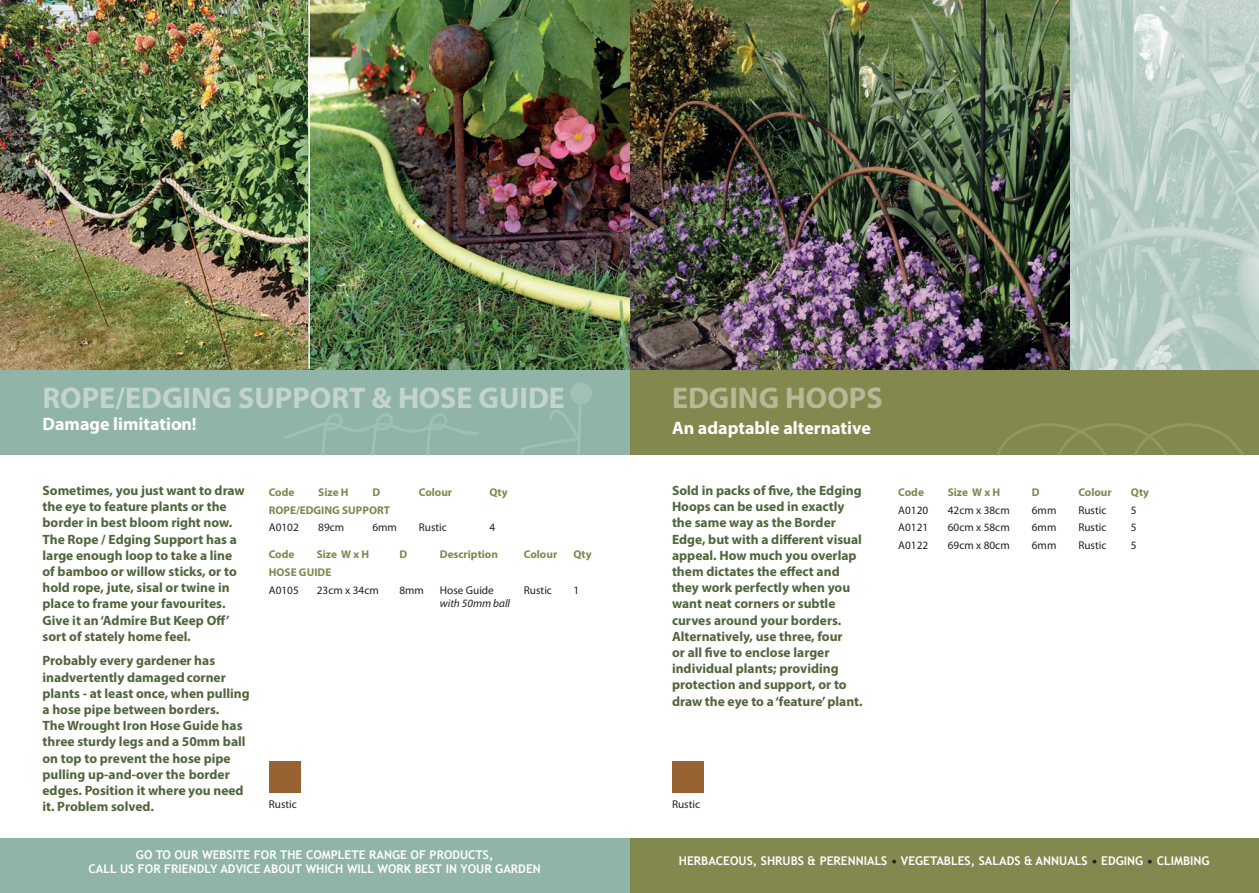
<style>
.page{position:relative;width:1259px;height:893px;background:#fff}
.page>*{position:absolute;margin:0;border:0;box-sizing:border-box;transform-origin:0 0}
.t1{font:700 30px "Myriad Pro";color:#c3d4cf}
.t2{font:700 30px "Myriad Pro";color:#b8b899}
.t3{font:700 18px "Myriad Pro";color:#fff}
.t4{font:700 13.5px/16.2px "Myriad Pro";color:#51653c}
.t5{font:700 12px/14.4px "Trebuchet MS";color:#fff;text-align:center}
.t6{font:11.25px "Myriad Pro";color:#231f20}
.t7{font:700 11.25px "Myriad Pro";color:#82884e}
.t8{font:italic 11.25px "Myriad Pro";color:#231f20}
.s1{color:#231f20}
</style>
<div class="page">
<div style="left:629px;top:839px;width:630px;height:54px;background:#82884e"></div>
<div style="left:629px;top:369px;width:630px;height:86px;background:#82884e"></div>
<div style="left:0;top:369px;width:629px;height:86px;background:#91b4a9"></div>
<img style="left:1069px;top:0;width:190px;height:369px">
<img style="left:629px;top:0;width:440px;height:369px">
<img style="left:0;top:0;width:308px;height:369px">
<div style="left:0;top:839px;width:629px;height:54px;background:#91b4a9"></div>
<svg style="left:996px;top:423px;width:249px;height:32px"></svg>
<svg style="left:284px;top:413px;width:195px;height:42px"></svg>
<div style="left:672px;top:761px;width:31px;height:32px;background:#986332"></div>
<div style="left:269px;top:761px;width:31px;height:32px;background:#986332"></div>
<img style="left:310px;top:0;width:319px;height:369px">
<svg style="left:521px;top:403px;width:61px;height:51px"></svg>
<div style="left:570px;top:382px;width:22px;height:22px;background:#a0bfb6;border-radius:50%"></div>
<h1 class="t1" style="left:43px;top:379px;width:524px">ROPE/EDGING SUPPORT &amp; HOSE GUIDE</h1>
<h2 class="t3" style="left:43px;top:412px;width:156px">Damage limitation!</h2>
<h1 class="t2" style="left:672px;top:379px;width:212px">EDGING HOOPS</h1>
<h2 class="t3" style="left:672px;top:416px;width:200px">An adaptable alternative</h2>
<p class="t4" style="left:43px;top:482px;width:204px">Sometimes, you just want to draw the eye to feature plants or the border in best bloom right now.<br>The Rope / Edging Support has a large enough loop to take a line of bamboo or willow sticks, or to hold rope, jute, sisal or twine in place to frame your favourites.<br>Give it an ‘Admire But Keep Off’ sort of stately home feel.</p>
<p class="t4" style="left:43px;top:652px;width:209px">Probably every gardener has inadvertently damaged corner plants - at least once, when pulling a hose pipe between borders.<br>The Wrought Iron Hose Guide has three sturdy legs and a 50mm ball on top to prevent the hose pipe pulling up-and-over the border edges. Position it where you need it. Problem solved.</p>
<p class="t7" style="left:269px;top:485px;width:27px">Code</p>
<p class="t7" style="left:318px;top:485px;width:32px">Size H</p>
<p class="t7" style="left:372px;top:485px;width:9px">D</p>
<p class="t7" style="left:419px;top:485px;width:35px">Colour</p>
<p class="t7" style="left:489px;top:485px;width:20px">Qty</p>
<p class="t7" style="left:269px;top:502px;width:123px">ROPE/EDGING SUPPORT</p>
<p class="t6" style="left:269px;top:521px;width:31px">A0102</p>
<p class="t6" style="left:318px;top:521px;width:27px">89cm</p>
<p class="t6" style="left:372px;top:521px;width:26px">6mm</p>
<p class="t6" style="left:419px;top:521px;width:30px">Rustic</p>
<p class="t6" style="left:489px;top:521px;width:7px">4</p>
<p class="t7" style="left:269px;top:547px;width:27px">Code</p>
<p class="t7" style="left:317px;top:547px;width:54px">Size W x H</p>
<p class="t7" style="left:399px;top:547px;width:9px">D</p>
<p class="t7" style="left:440px;top:547px;width:60px">Description</p>
<p class="t7" style="left:524px;top:547px;width:35px">Colour</p>
<p class="t7" style="left:573px;top:547px;width:20px">Qty</p>
<p class="t7" style="left:269px;top:565px;width:64px">HOSE GUIDE</p>
<p class="t6" style="left:269px;top:583px;width:31px">A0105</p>
<p class="t6" style="left:317px;top:583px;width:63px">23cm x 34cm</p>
<p class="t6" style="left:399px;top:583px;width:26px">8mm</p>
<p class="t6" style="left:440px;top:583px;width:56px">Hose Guide</p>
<p class="t6" style="left:524px;top:583px;width:30px">Rustic</p>
<p class="t6" style="left:573px;top:583px;width:7px">1</p>
<p class="t8" style="left:440px;top:596px;width:72px">with 50mm ball</p>
<p class="t4" style="left:672px;top:482px;width:192px">Sold in packs of five, the Edging<br>Hoops can be used in exactly the same way as the Border<br>Edge, but with a different visual appeal. How much you overlap them dictates the effect and they work perfectly when you want neat corners or subtle curves around your borders.<br>Alternatively, use three, four<br>or all five to enclose larger individual plants; providing protection and support, or to draw the eye to a ‘feature’ plant.</p>
<p class="t6" style="left:269px;top:797px;width:30px">Rustic</p>
<p class="t6" style="left:672px;top:797px;width:30px">Rustic</p>
<p class="t7" style="left:898px;top:485px;width:27px">Code</p>
<p class="t7" style="left:948px;top:485px;width:54px">Size W x H</p>
<p class="t7" style="left:1032px;top:485px;width:9px">D</p>
<p class="t7" style="left:1078px;top:485px;width:35px">Colour</p>
<p class="t7" style="left:1131px;top:485px;width:20px">Qty</p>
<p class="t6" style="left:898px;top:503px;width:31px">A0120</p>
<p class="t6" style="left:948px;top:503px;width:63px">42cm x 38cm</p>
<p class="t6" style="left:1032px;top:503px;width:26px">6mm</p>
<p class="t6" style="left:1078px;top:503px;width:30px">Rustic</p>
<p class="t6" style="left:1131px;top:503px;width:7px">5</p>
<p class="t6" style="left:898px;top:521px;width:31px">A0121</p>
<p class="t6" style="left:948px;top:521px;width:63px">60cm x 58cm</p>
<p class="t6" style="left:1032px;top:521px;width:26px">6mm</p>
<p class="t6" style="left:1078px;top:521px;width:30px">Rustic</p>
<p class="t6" style="left:1131px;top:521px;width:7px">5</p>
<p class="t6" style="left:898px;top:538px;width:31px">A0122</p>
<p class="t6" style="left:948px;top:538px;width:63px">69cm x 80cm</p>
<p class="t6" style="left:1032px;top:538px;width:26px">6mm</p>
<p class="t6" style="left:1078px;top:538px;width:30px">Rustic</p>
<p class="t6" style="left:1131px;top:538px;width:7px">5</p>
<p class="t5" style="left:89px;top:847px;width:454px">GO TO OUR WEBSITE FOR THE COMPLETE RANGE OF PRODUCTS,<br>CALL US FOR FRIENDLY ADVICE ABOUT WHICH WILL WORK BEST IN YOUR GARDEN</p>
<p class="t5" style="left:679px;top:853px;width:532px">HERBACEOUS, SHRUBS &amp; PERENNIALS <span class="s1">•</span> VEGETABLES, SALADS &amp; ANNUALS <span class="s1">•</span> EDGING <span class="s1">•</span> CLIMBING</p>
</div>
